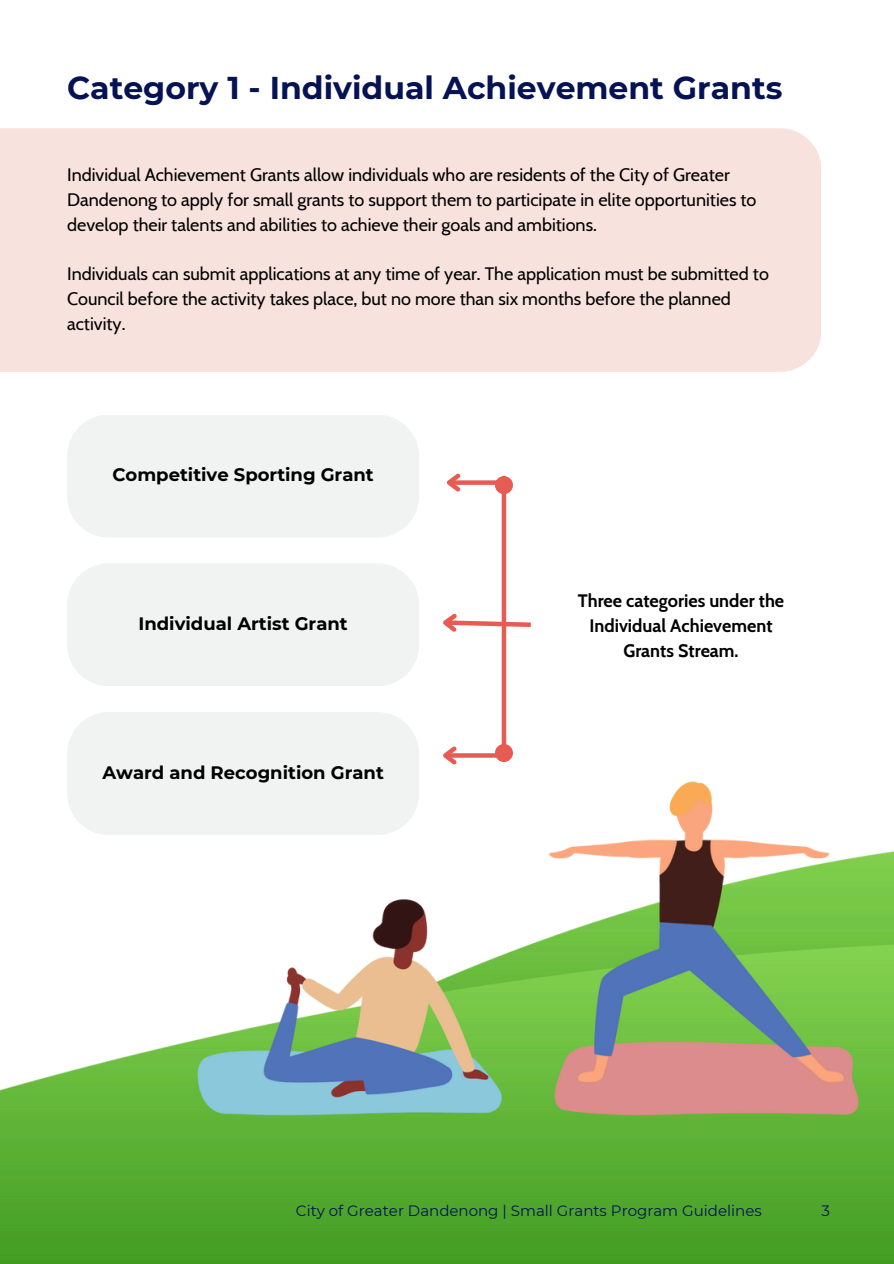
<style>
.page{position:relative;width:894px;height:1264px;background:#fff}
.page>*{position:absolute;margin:0;border:0;box-sizing:border-box;transform-origin:0 0}
.t1{font:700 31.5px "Montserrat";color:#051254}
.t2{font:18px/24.8px "Cabin";color:#000}
.t3{font:700 18px "Montserrat";color:#000}
.t4{font:700 18px/24.8px "Cabin";color:#000;text-align:center}
.t5{font:15px "Montserrat";color:#041253}
</style>
<div class="page">
<div style="left:0;top:128px;width:821px;height:244px;background:#f8e2de"></div>
<div style="left:67px;top:415px;width:352px;height:122px;background:#f1f2f2"></div>
<img style="left:0;top:686px;width:893px;height:577px">
<div style="left:67px;top:564px;width:352px;height:122px;background:#f1f2f2"></div>
<div style="left:67px;top:712px;width:352px;height:123px;background:#f1f2f2"></div>
<div style="left:501px;top:493px;width:5px;height:252px;background:#e65b53"></div>
<div style="left:497px;top:478px;width:13px;height:14px;background:#e65b53;border-radius:50%"></div>
<div style="left:495px;top:476px;width:18px;height:18px;border:5px solid #e65b53;border-radius:50%"></div>
<div style="left:497px;top:746px;width:13px;height:13px;background:#e65b53;border-radius:50%"></div>
<div style="left:495px;top:744px;width:18px;height:18px;border:5px solid #e65b53;border-radius:50%"></div>
<div style="left:449px;top:480px;width:58px;height:5px;background:#e65b53"></div>
<svg style="left:446px;top:473px;width:18px;height:19px"></svg>
<svg style="left:443px;top:609px;width:88px;height:27px"></svg>
<svg style="left:460px;top:753px;width:44px;height:4px"></svg>
<svg style="left:437px;top:742px;width:23px;height:26px"></svg>
<h2 class="t1" style="left:67px;top:68px;width:716px">Category 1 - Individual Achievement Grants</h2>
<h3 class="t2" style="left:67px;top:162px;width:690px">Individual Achievement Grants allow individuals who are residents of the City of Greater<br>Dandenong to apply for small grants to support them to participate in elite opportunities to develop their talents and abilities to achieve their goals and ambitions.</h3>
<h3 class="t2" style="left:67px;top:261px;width:703px">Individuals can submit applications at any time of year. The application must be submitted to<br>Council before the activity takes place, but no more than six months before the planned activity.</h3>
<h1 class="t3" style="left:112px;top:463px;width:263px">Competitive Sporting Grant</h1>
<p class="t3" style="left:138px;top:612px;width:211px">Individual Artist Grant</p>
<h2 class="t3" style="left:102px;top:761px;width:283px">Award and Recognition Grant</h2>
<p class="t4" style="left:577px;top:588px;width:208px">Three categories under the<br>Individual Achievement<br>Grants Stream.</p>
<p class="t5" style="left:296px;top:1201px;width:467px">City of Greater Dandenong | Small Grants Program Guidelines</p>
<h2 class="t5" style="left:821px;top:1201px;width:10px">3</h2>
</div>
